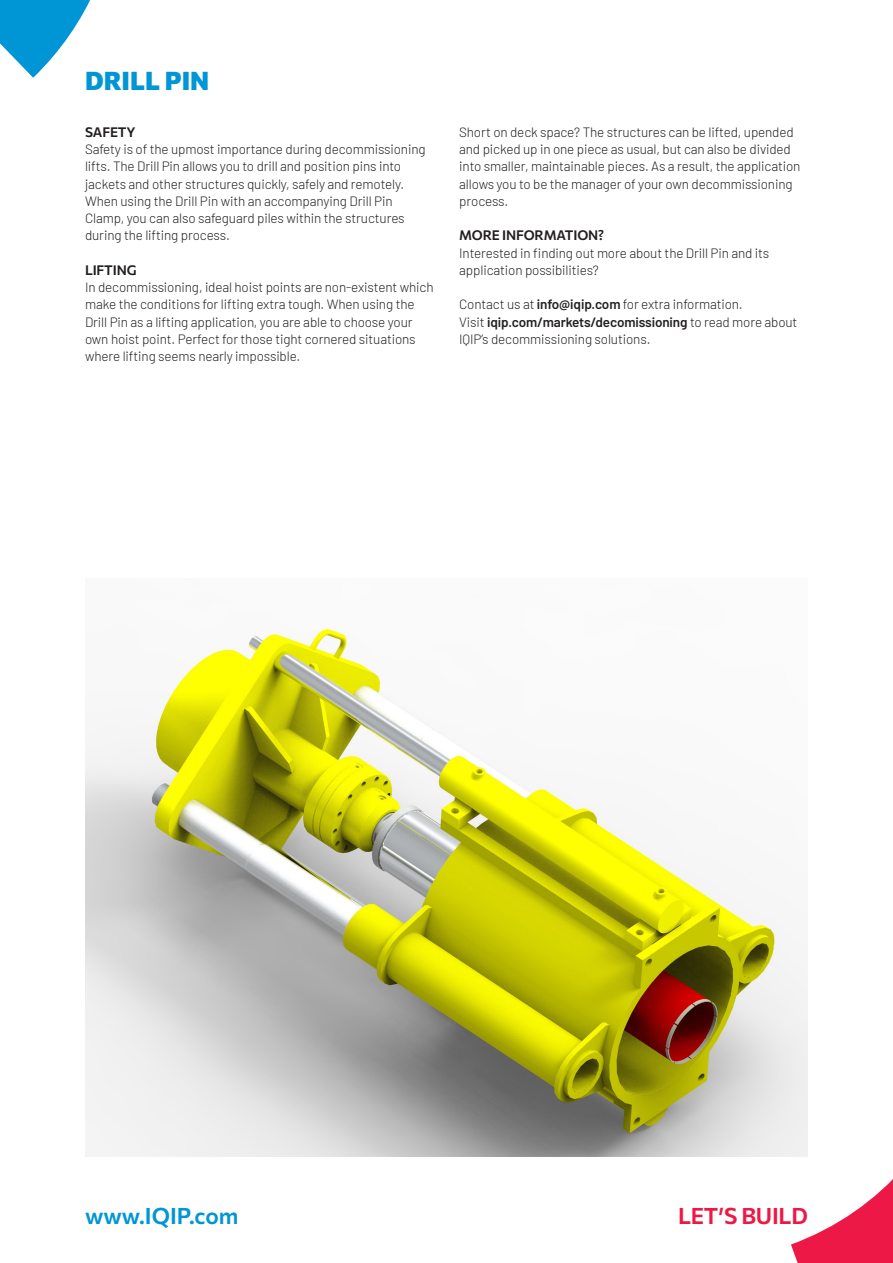
<style>
.page{position:relative;width:893px;height:1263px;background:#fff}
.page>*{position:absolute;margin:0;border:0;box-sizing:border-box;transform-origin:0 0}
.t1{font:800 25.5px "Commissioner";color:#0096d6}
.t2{font:600 22.5px "Commissioner";color:#0096d6}
.t3{font:600 22.5px "Commissioner";letter-spacing:-.01em;color:#ed1845}
.text{font:300 13.5px/17.2px "Barlow";letter-spacing:-.01em;color:#231f20}
.text-2{font:600 13.5px "Commissioner";letter-spacing:-.01em;color:#231f20}
.s1{font-weight:600}
.s2{font-family:"Biryani"}
</style>
<div class="page">
<svg style="left:0;top:0;width:90px;height:78px"></svg>
<img style="left:85px;top:628px;width:723px;height:529px">
<svg style="left:791px;top:1179px;width:102px;height:84px"></svg>
<p class="t1" style="left:85px;top:61px;width:126px">DRILL PIN</p>
<p class="text-2" style="left:85px;top:121px;width:52px">SAFETY</p>
<p class="text" style="left:85px;top:140px;width:342px">Safety is of the upmost importance during decommissioning</p>
<p class="text" style="left:85px;top:157px;width:318px">lifts. The Drill Pin allows you to drill and position pins into</p>
<p class="text" style="left:85px;top:174px;width:321px">jackets and other structures quickly, safely and remotely.</p>
<p class="text" style="left:85px;top:191px;width:321px">When using the Drill Pin with an accompanying Drill Pin<br>Clamp, you can also safeguard piles within the structures during the lifting process.</p>
<p class="text-2" style="left:85px;top:259px;width:53px">LIFTING</p>
<p class="text" style="left:85px;top:278px;width:350px">In decommissioning, ideal hoist points are non-existent which</p>
<p class="text" style="left:85px;top:295px;width:331px">make the conditions for lifting extra tough. When using the</p>
<p class="text" style="left:85px;top:312px;width:329px">Drill Pin as a lifting application, you are able to choose your</p>
<p class="text" style="left:85px;top:329px;width:332px">own hoist point. Perfect for those tight cornered situations</p>
<p class="text" style="left:85px;top:347px;width:217px">where lifting seems nearly impossible.</p>
<p class="text" style="left:459px;top:122px;width:336px">Short on deck space? The structures can be lifted, upended</p>
<p class="text" style="left:459px;top:140px;width:333px">and picked up in one piece as usual, but can also be divided</p>
<p class="text" style="left:459px;top:157px;width:343px">into smaller, maintainable pieces. As a result, the application</p>
<p class="text" style="left:459px;top:174px;width:335px">allows you to be the manager of your own decommissioning</p>
<p class="text" style="left:459px;top:191px;width:50px">process.</p>
<p class="text-2" style="left:459px;top:225px;width:146px">MORE INFORMATION?</p>
<p class="text" style="left:459px;top:243px;width:312px">Interested in finding out more about the Drill Pin and its</p>
<p class="text" style="left:459px;top:260px;width:141px">application possibilities?</p>
<p class="text" style="left:459px;top:295px;width:285px">Contact us at <span class="s1">info@iqip.com</span> for extra information.</p>
<p class="text" style="left:459px;top:312px;width:340px">Visit <span class="s1">iqip.com/markets/decomissioning</span> to read more about<br>IQIP’s decommissioning solutions.</p>
<h2 class="t2" style="left:85px;top:1198px;width:155px">www.IQIP.com</h2>
<h2 class="t3" style="left:678px;top:1198px;width:131px">LET<span class="s2">’</span>S BUILD</h2>
</div>
